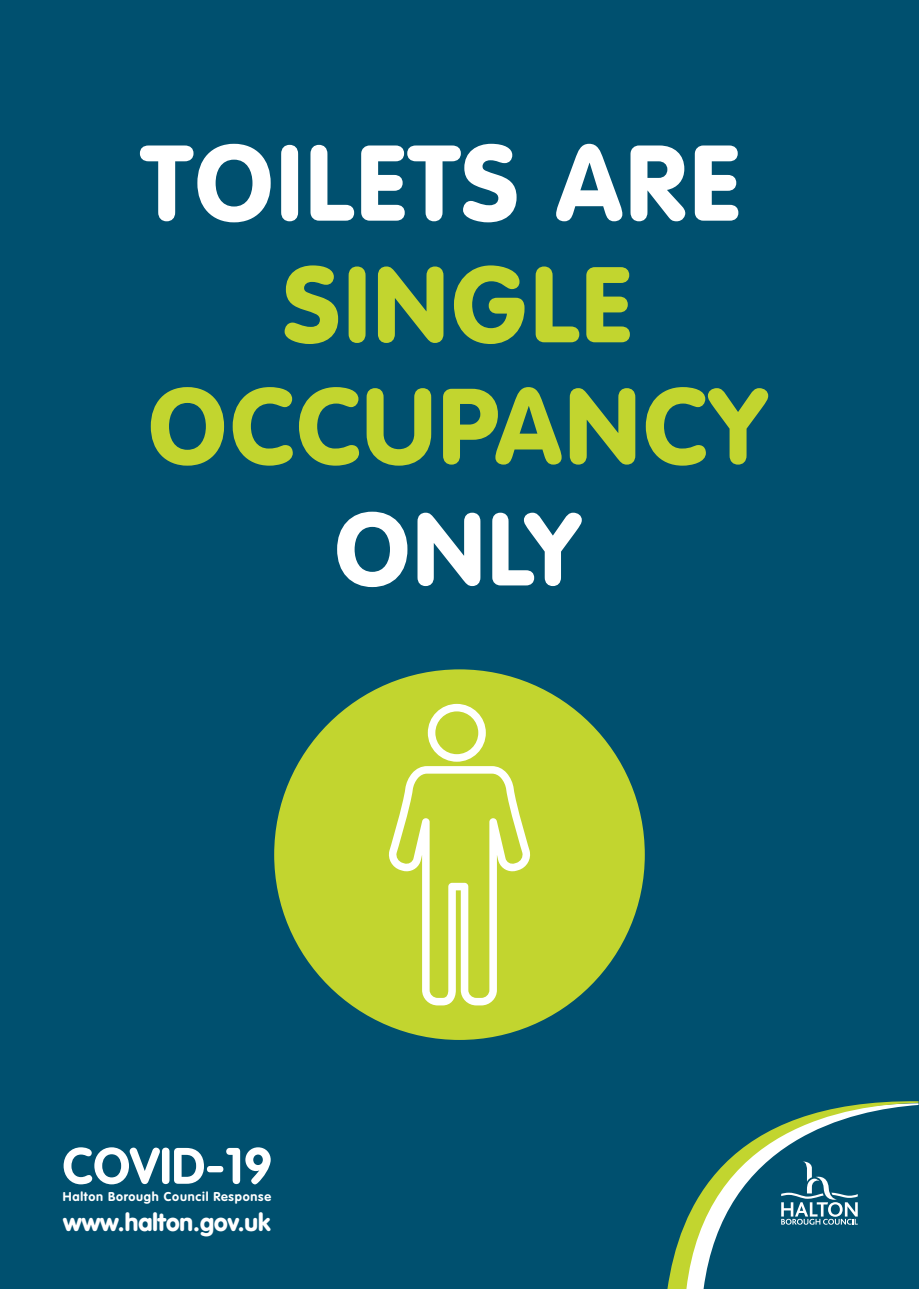
<style>
.page{position:relative;width:919px;height:1289px;background:#fff}
.page>*{position:absolute;margin:0;border:0;box-sizing:border-box;transform-origin:0 0}
.t1{font:900 105.6px/121.6px "VAG Rounded Std";letter-spacing:.04em;color:#c2d52f;text-align:center}
.t2{font:900 105.6px "VAG Rounded Std";letter-spacing:.04em;color:#fff}
.t3{font:900 101.25px "VAG Rounded Std";color:#fff}
.t4{font:700 50.4px "VAG Rounded Std";color:#fff}
.t5{font:900 24.45px "VAG Rounded Std";color:#fff}
.t6{font:700 12.6px "VAG Rounded Std";letter-spacing:.06em;color:#fff}
</style>
<div class="page">
<div style="left:0;top:0;width:918px;height:1288px;background:#00506f"></div>
<div style="left:274px;top:669px;width:370px;height:370px;background:#c2d52f;border-radius:50%"></div>
<svg style="left:667px;top:1101px;width:251px;height:187px"></svg>
<svg style="left:388px;top:704px;width:143px;height:301px"></svg>
<h1 class="t2" style="left:142px;top:120px;width:598px">TOILETS ARE</h1>
<h1 class="t1" style="left:148px;top:247px;width:619px">SINGLE<br>OCCUPANCY</h1>
<h2 class="t3" style="left:335px;top:488px;width:246px">ONLY</h2>
<h3 class="t4" style="left:63px;top:1136px;width:211px">COVID-19</h3>
<p class="t6" style="left:63px;top:1189px;width:210px">Halton Borough Council Response</p>
<h3 class="t5" style="left:63px;top:1207px;width:209px">www.halton.gov.uk</h3>
</div>
